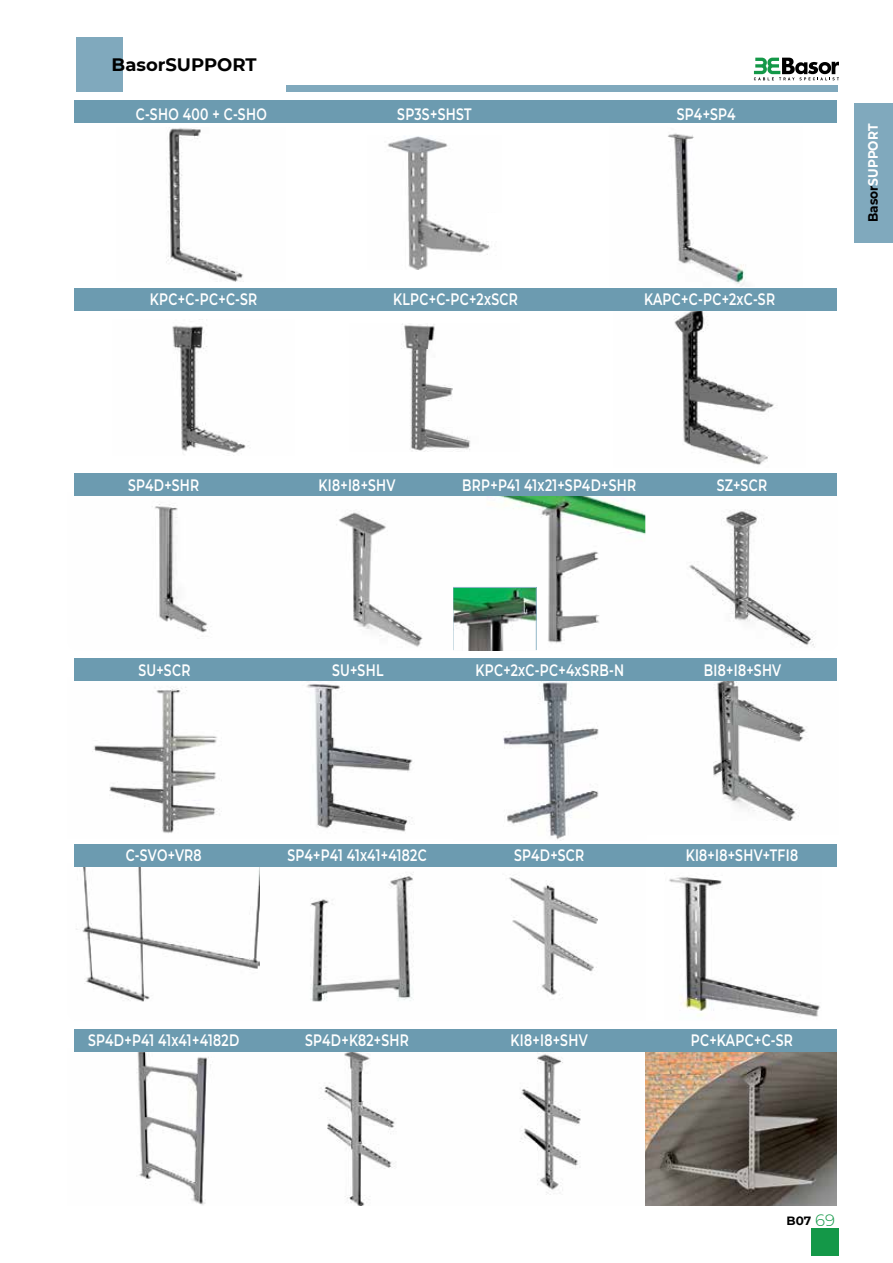
<style>
.page{position:relative;width:893px;height:1263px;background:#fff}
.page>*{position:absolute;margin:0;border:0;box-sizing:border-box;transform-origin:0 0}
.t1{font:700 18px "Montserrat";color:#000}
.t2{font:600 16.5px "Montserrat";letter-spacing:.025em;color:#fff;scale:.75 1}
.t3{font:600 16.5px "Montserrat";color:#fff;scale:.75 1}
.t4{font:700 13.5px "Montserrat";color:#fff;scale:.9 1}
.t5{font:700 12px "Montserrat";color:#000}
.s1{color:#000}
.s2{font-weight:300;font-size:16.5px;color:#149848}
</style>
<div class="page">
<div style="left:854px;top:103px;width:39px;height:140px;background:#80a9bd"></div>
<div style="left:811px;top:1228px;width:28px;height:27px;background:#149848"></div>
<div style="left:77px;top:37px;width:46px;height:54px;background:#80a9bd"></div>
<div style="left:286px;top:85px;width:552px;height:6px;background:#80a9bd"></div>
<svg style="left:754px;top:58px;width:85px;height:22px"></svg>
<img style="left:92px;top:684px;width:321px;height:149px">
<img style="left:503px;top:681px;width:96px;height:159px">
<img style="left:713px;top:681px;width:94px;height:140px">
<img style="left:674px;top:311px;width:100px;height:154px">
<img style="left:668px;top:133px;width:77px;height:153px">
<img style="left:172px;top:319px;width:74px;height:135px">
<img style="left:401px;top:323px;width:70px;height:128px">
<img style="left:136px;top:1052px;width:701px;height:154px">
<img style="left:664px;top:866px;width:157px;height:151px">
<img style="left:74px;top:866px;width:571px;height:136px">
<img style="left:152px;top:496px;width:663px;height:152px">
<img style="left:453px;top:587px;width:84px;height:63px">
<img style="left:387px;top:136px;width:103px;height:133px">
<div style="left:488px;top:214px;width:16px;height:27px;background:#fff"></div>
<div style="left:74px;top:100px;width:763px;height:23px;background:#6c9bb0"></div>
<div style="left:74px;top:288px;width:763px;height:23px;background:#6c9bb0"></div>
<div style="left:74px;top:473px;width:763px;height:23px;background:#6c9bb0"></div>
<div style="left:74px;top:658px;width:763px;height:23px;background:#6c9bb0"></div>
<div style="left:74px;top:844px;width:763px;height:22px;background:#6c9bb0"></div>
<div style="left:74px;top:1029px;width:763px;height:23px;background:#6c9bb0"></div>
<img style="left:166px;top:128px;width:78px;height:154px">
<p class="t1" style="left:112px;top:52px;width:147px">BasorSUPPORT</p>
<p class="t2" style="left:136px;top:102px;width:176px">C-SHO 400 + C-SHO</p>
<p class="t2" style="left:397px;top:102px;width:101px">SP3S+SHST</p>
<p class="t2" style="left:677px;top:102px;width:80px">SP4+SP4</p>
<p class="t2" style="left:150px;top:288px;width:145px">KPC+C-PC+C-SR</p>
<p class="t2" style="left:393px;top:288px;width:168px">KLPC+C-PC+2xSCR</p>
<p class="t2" style="left:644px;top:288px;width:176px">KAPC+C-PC+2xC-SR</p>
<p class="t4" style="left:863px;top:222px;width:110px;rotate:-90deg"><span class="s1">Basor</span>SUPPORT</p>
<p class="t2" style="left:128px;top:473px;width:96px">SP4D+SHR</p>
<p class="t2" style="left:318px;top:473px;width:104px">KI8+I8+SHV</p>
<p class="t2" style="left:462px;top:473px;width:234px">BRP+P41 41x21+SP4D+SHR</p>
<p class="t2" style="left:717px;top:473px;width:69px">SZ+SCR</p>
<p class="t2" style="left:138px;top:658px;width:71px">SU+SCR</p>
<p class="t2" style="left:332px;top:658px;width:70px">SU+SHL</p>
<p class="t2" style="left:476px;top:658px;width:200px">KPC+2xC-PC+4xSRB-N</p>
<p class="t2" style="left:704px;top:658px;width:105px">BI8+I8+SHV</p>
<p class="t2" style="left:126px;top:843px;width:103px">C-SVO+VR8</p>
<p class="t3" style="left:287px;top:843px;width:187px">SP4+P41 41x41+4182C</p>
<p class="t2" style="left:514px;top:843px;width:95px">SP4D+SCR</p>
<p class="t2" style="left:686px;top:843px;width:151px">KI8+I8+SHV+TFI8</p>
<p class="t3" style="left:88px;top:1029px;width:203px">SP4D+P41 41x41+4182D</p>
<p class="t2" style="left:305px;top:1029px;width:140px">SP4D+K82+SHR</p>
<p class="t2" style="left:511px;top:1029px;width:104px">KI8+I8+SHV</p>
<p class="t2" style="left:691px;top:1029px;width:138px">PC+KAPC+C-SR</p>
<p class="t5" style="left:787px;top:1212px;width:50px">B07 <span class="s2">69</span></p>
</div>
